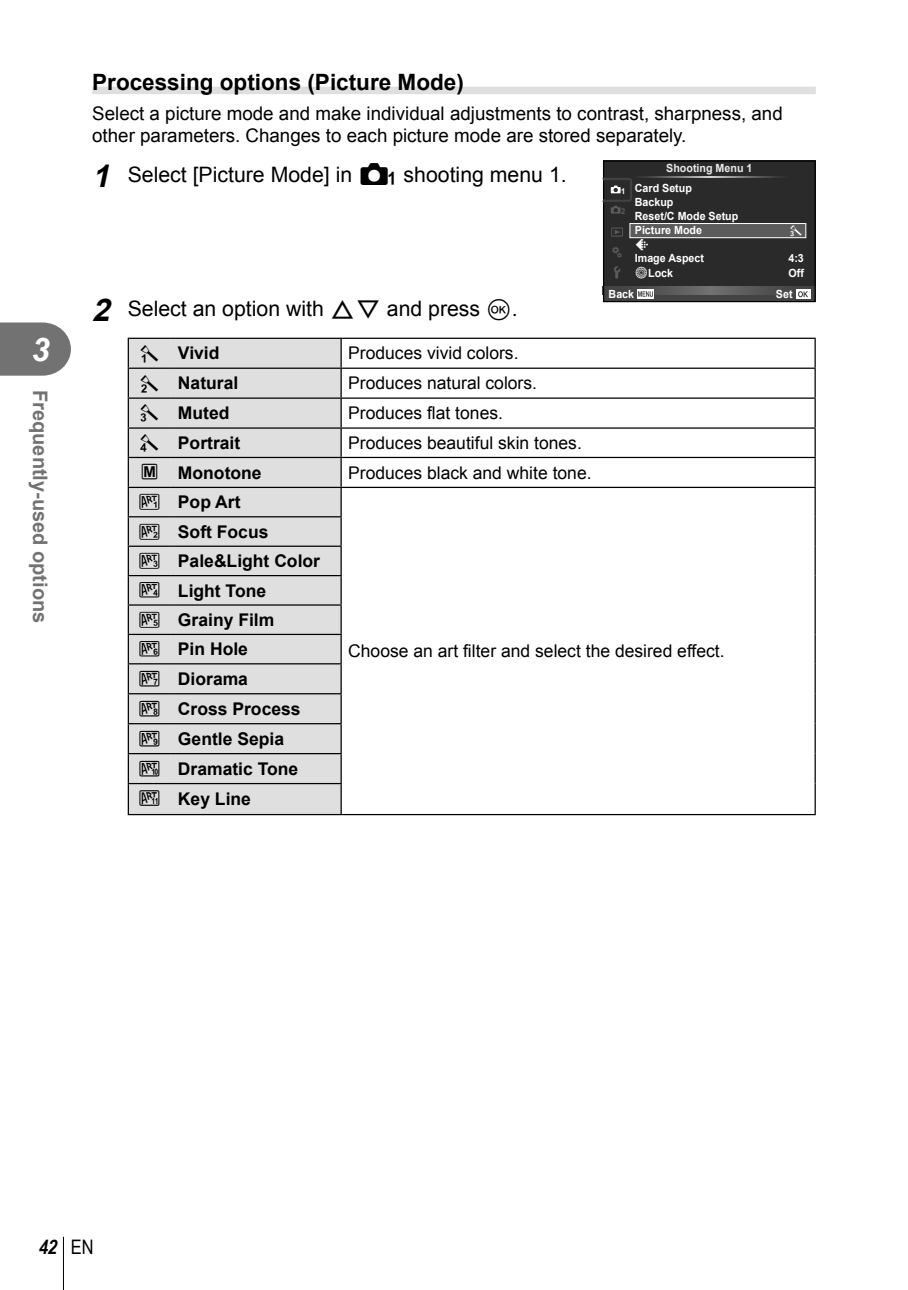
<style>
.page{position:relative;width:908px;height:1290px;background:#fff}
.page>*{position:absolute;margin:0;border:0;box-sizing:border-box;transform-origin:0 0}
.t1{font:italic 700 32.5px "Arial";color:#fff}
.t2{font:700 22.5px "Arial";color:#000}
.t3{font:21.25px "Arial";color:#000}
.t4{font:700 20px "Arial";color:#727272}
.t5{font:italic 700 20px "Arial Narrow";color:#000}
.t6{font:18.75px/22.5px "Arial";color:#000}
.t7{font:17.5px "Arial";color:#000}
.t8{font:700 17.5px/29.8px "Arial";color:#000}
.t9{font:12.75px "OLYMP23";color:#5b5b5b}
.t10{font:700 11.25px/15px "Arial";color:#fff;scale:.95 1}
.t11{font:700 11.25px "Arial";color:#eaeaea;scale:.95 1}
.t12{font:11.25px "Olymp 12";color:#fff}
.t13{font:11.25px "Olympus 3";color:#fff}
.t14{font:700 8px "Arial";color:#5b5b5b;scale:.95 1}
.t15{font:700 8px "Arial";color:#fff;scale:.95 1}
.s1{font-weight:700;font-style:italic;font-size:31.25px}
.s2{font-family:"Olympus 9"}
.s3{font-family:"olympus 25";font-weight:400}
.s4{font-family:"olympus 15"}
.s5{font-family:"Olympus 7"}
.s6{font-family:"Olymp 12";font-weight:400}
.s7{font-family:"Olymp 11";font-weight:400}
.s8{font-family:"olympus 15";font-weight:400}
.s9{font-family:"Olymp 17";font-weight:400}
.s10{font-family:"Olympus 26";font-weight:400}
.s11{font-weight:400;font-style:normal}
</style>
<div class="page">
<hr style="left:63px;top:1237px;width:1px;height:53px;background:#000">
<svg style="left:0;top:322px;width:71px;height:54px;background:#808080"></svg>
<div style="left:92px;top:87px;width:723px;height:7px;background:#dfdfdf"></div>
<svg style="left:602px;top:160px;width:213px;height:142px;background:#373737"></svg>
<div style="left:129px;top:339px;width:211px;height:475px;background:#dfdfdf"></div>
<hr style="left:128px;top:338px;width:43px;height:1px;background:#000">
<hr style="left:171px;top:338px;width:644px;height:1px;background:#000">
<hr style="left:128px;top:368px;width:43px;height:1px;background:#000">
<hr style="left:171px;top:368px;width:644px;height:1px;background:#000">
<hr style="left:128px;top:397px;width:43px;height:2px;background:#000">
<hr style="left:171px;top:397px;width:644px;height:2px;background:#000">
<hr style="left:128px;top:427px;width:43px;height:2px;background:#000">
<hr style="left:171px;top:427px;width:644px;height:2px;background:#000">
<hr style="left:128px;top:457px;width:43px;height:1px;background:#000">
<hr style="left:171px;top:457px;width:644px;height:1px;background:#000">
<hr style="left:128px;top:487px;width:43px;height:1px;background:#000">
<hr style="left:171px;top:487px;width:644px;height:1px;background:#000">
<hr style="left:128px;top:516px;width:43px;height:1px;background:#000">
<hr style="left:171px;top:516px;width:170px;height:1px;background:#000">
<svg style="left:814px;top:339px;width:1px;height:207px"></svg>
<hr style="left:128px;top:545px;width:43px;height:2px;background:#000">
<hr style="left:171px;top:545px;width:170px;height:2px;background:#000">
<hr style="left:814px;top:546px;width:1px;height:30px;background:#000">
<hr style="left:128px;top:575px;width:43px;height:1px;background:#000">
<hr style="left:171px;top:575px;width:170px;height:1px;background:#000">
<hr style="left:128px;top:604px;width:43px;height:2px;background:#000">
<hr style="left:171px;top:604px;width:170px;height:2px;background:#000">
<svg style="left:814px;top:576px;width:1px;height:58px"></svg>
<hr style="left:128px;top:634px;width:43px;height:1px;background:#000">
<hr style="left:171px;top:634px;width:170px;height:1px;background:#000">
<hr style="left:814px;top:634px;width:1px;height:30px;background:#000">
<hr style="left:128px;top:663px;width:43px;height:1px;background:#000">
<hr style="left:171px;top:663px;width:170px;height:1px;background:#000">
<hr style="left:814px;top:664px;width:1px;height:30px;background:#000">
<hr style="left:128px;top:693px;width:43px;height:1px;background:#000">
<hr style="left:171px;top:693px;width:170px;height:1px;background:#000">
<hr style="left:814px;top:694px;width:1px;height:30px;background:#000">
<hr style="left:128px;top:723px;width:43px;height:1px;background:#000">
<hr style="left:171px;top:723px;width:170px;height:1px;background:#000">
<hr style="left:814px;top:724px;width:1px;height:30px;background:#000">
<hr style="left:128px;top:753px;width:43px;height:1px;background:#000">
<svg style="left:128px;top:339px;width:1px;height:444px"></svg>
<hr style="left:171px;top:753px;width:170px;height:1px;background:#000">
<svg style="left:340px;top:339px;width:1px;height:444px"></svg>
<svg style="left:814px;top:754px;width:1px;height:29px"></svg>
<hr style="left:128px;top:783px;width:43px;height:1px;background:#000">
<hr style="left:128px;top:784px;width:1px;height:30px;background:#000">
<hr style="left:171px;top:783px;width:170px;height:1px;background:#000">
<hr style="left:340px;top:784px;width:1px;height:30px;background:#000">
<hr style="left:814px;top:783px;width:1px;height:31px;background:#000">
<hr style="left:128px;top:814px;width:687px;height:1px;background:#000">
<h1 class="t1" style="left:32px;top:331px;width:20px">3</h1>
<p class="t4" style="left:51px;top:390px;width:235px;rotate:90deg">Frequently-used options</p>
<p class="t2" style="left:92px;top:70px;width:373px">Processing options (Picture Mode)</p>
<p class="t6" style="left:92px;top:102px;width:691px">Select a picture mode and make individual adjustments to contrast, sharpness, and other parameters. Changes to each picture mode are stored separately.</p>
<p class="t3" style="left:92px;top:163px;width:476px"><span class="s1">1</span> Select [Picture Mode] in <span class="s2">I</span> shooting menu 1.</p>
<p class="t14" style="left:621px;top:206px;width:6px">2</p>
<p class="t11" style="left:666px;top:162px;width:92px">Shooting Menu 1</p>
<p class="t10" style="left:634px;top:180px;width:62px">Card Setup</p>
<p class="t10" style="left:634px;top:208px;width:110px">Reset/C Mode Setup</p>
<p class="t15" style="left:621px;top:186px;width:6px">1</p>
<p class="t10" style="left:634px;top:194px;width:42px">Backup</p>
<p class="t10" style="left:634px;top:223px;width:72px">Picture Mode</p>
<p class="t10" style="left:634px;top:251px;width:74px">Image Aspect <span class="s3">d</span>Lock</p>
<p class="t12" style="left:789px;top:223px;width:14px">j</p>
<p class="t10" style="left:788px;top:251px;width:18px">4:3</p>
<p class="t13" style="left:634px;top:238px;width:16px">D</p>
<p class="t9" style="left:610px;top:244px;width:14px">c</p>
<p class="t10" style="left:788px;top:266px;width:18px">Off</p>
<p class="t3" style="left:92px;top:297px;width:426px"><span class="s1">2</span> Select an option with <span class="s4">FG</span> and press <span class="s5">Q</span>.</p>
<p class="t8" style="left:140px;top:338px;width:81px"><span class="s6">h</span> Vivid</p>
<p class="t7" style="left:348px;top:344px;width:172px">Produces vivid colors.</p>
<p class="t8" style="left:140px;top:368px;width:100px"><span class="s6">i</span> Natural</p>
<p class="t7" style="left:348px;top:374px;width:190px">Produces natural colors.</p>
<p class="t8" style="left:140px;top:398px;width:91px"><span class="s6">j</span> Muted</p>
<p class="t7" style="left:348px;top:403px;width:156px">Produces flat tones.</p>
<p class="t8" style="left:139px;top:428px;width:103px"><span class="s7">Z</span> Portrait</p>
<p class="t7" style="left:348px;top:433px;width:235px">Produces beautiful skin tones.</p>
<p class="t8" style="left:140px;top:458px;width:123px"><span class="s8">J</span> Monotone</p>
<p class="t7" style="left:348px;top:463px;width:245px">Produces black and white tone.</p>
<p class="t8" style="left:138px;top:487px;width:104px"><span class="s9">J</span> Pop Art</p>
<p class="t10" style="left:608px;top:287px;width:28px">Back</p>
<p class="t10" style="left:775px;top:287px;width:19px">Set</p>
<p class="t8" style="left:138px;top:517px;width:184px"><span class="s9">K</span> Soft Focus<br><span class="s9">L</span> Pale&amp;Light Color<br><span class="s9">M</span> Light Tone<br><span class="s9">N</span> Grainy Film<br><span class="s9">O</span> Pin Hole<br><span class="s8">S</span> Diorama<br><span class="s8">T</span> Cross Process<br><span class="s8">U</span> Gentle Sepia<br><span class="s8">V</span> Dramatic Tone<br><span class="s10">Y</span> Key Line</p>
<p class="t7" style="left:348px;top:641px;width:378px">Choose an art filter and select the desired effect.</p>
<p class="t5" style="left:38px;top:1235px;width:57px">42 <span class="s11">EN</span></p>
</div>
